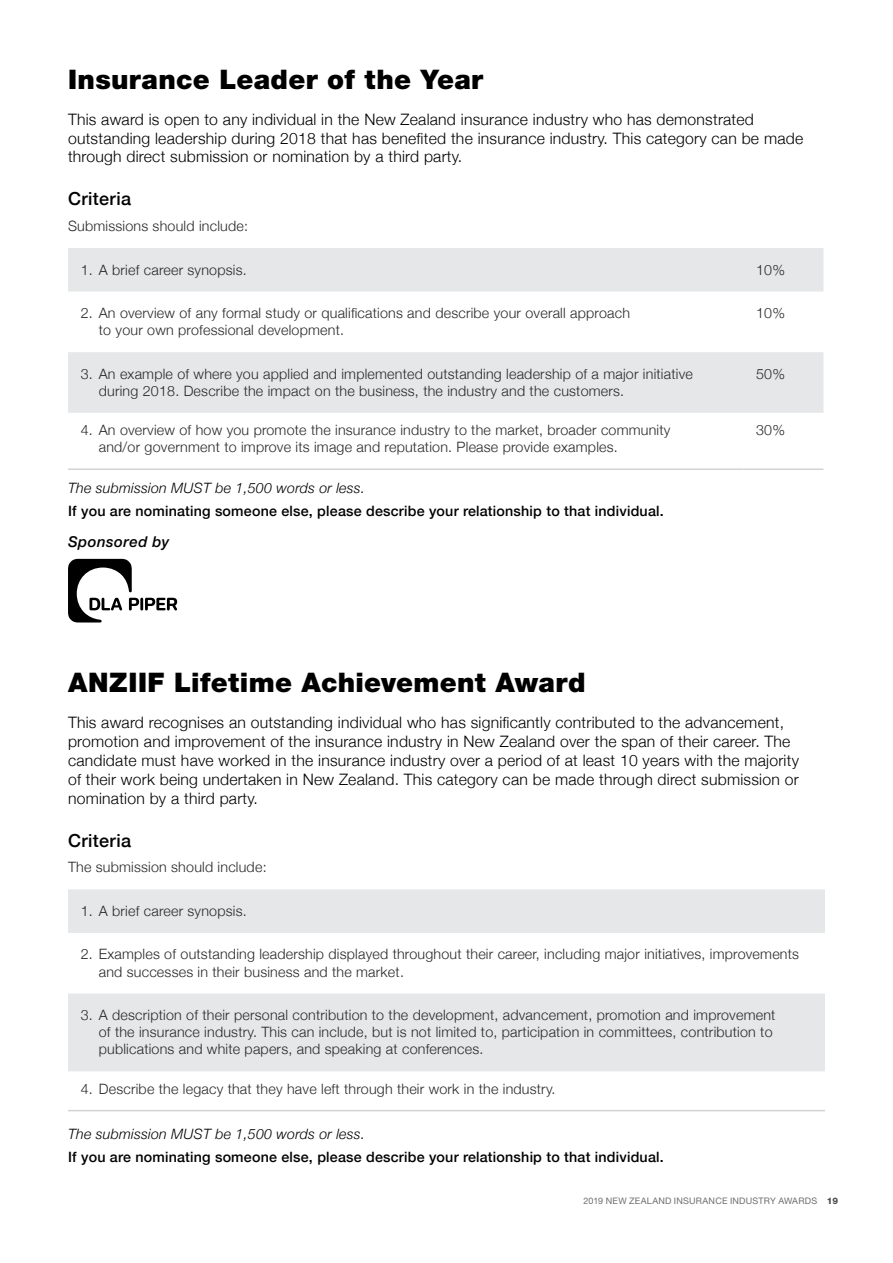
<style>
.page{position:relative;width:893px;height:1263px;background:#fff}
.page>*{position:absolute;margin:0;border:0;box-sizing:border-box;transform-origin:0 0}
.t1{font:900 27px "Helvetica Neue";letter-spacing:.01em;color:#000}
.t2{font:500 18px "Helvetica Neue";letter-spacing:.02em;color:#000}
.t3{font:300 15.75px/18.9px "Helvetica Neue";letter-spacing:.015em;color:#000}
.t4{font:italic 500 15px "Helvetica Neue";letter-spacing:.03em;color:#000}
.t5{font:300 14.25px/17.1px "Helvetica Neue";letter-spacing:.015em;color:#292829}
.t6{font:500 14.25px "Helvetica Neue";letter-spacing:.015em;color:#000}
.t7{font:italic 300 14.25px "Helvetica Neue";letter-spacing:.015em;color:#000}
.t8{font:9px "Helvetica Neue";letter-spacing:.025em;color:#6d6e71}
.s1{font-weight:800;color:#4d4d4f}
</style>
<div class="page">
<svg style="left:68px;top:248px;width:755px;height:165px;fill:#e6e7e8"></svg>
<hr style="left:68px;top:468px;width:675px;height:2px;background:#d1d3d4">
<hr style="left:743px;top:468px;width:80px;height:2px;background:#d1d3d4">
<svg style="left:68px;top:559px;width:109px;height:63px"></svg>
<svg style="left:68px;top:889px;width:757px;height:182px;fill:#e6e7e8"></svg>
<hr style="left:68px;top:1110px;width:757px;height:1px;background:#d1d3d4">
<h1 class="t1" style="left:68px;top:63px;width:417px">Insurance Leader of the Year</h1>
<p class="t3" style="left:68px;top:108px;width:737px">This award is open to any individual in the New Zealand insurance industry who has demonstrated outstanding leadership during 2018 that has benefited the insurance industry. This category can be made through direct submission or nomination by a third party.</p>
<p class="t2" style="left:68px;top:184px;width:65px">Criteria</p>
<p class="t5" style="left:68px;top:216px;width:181px">Submissions should include:</p>
<p class="t5" style="left:81px;top:260px;width:167px">1. A brief career synopsis.</p>
<p class="t5" style="left:756px;top:260px;width:30px">10%</p>
<p class="t5" style="left:99px;top:303px;width:533px;text-indent:-18px">2. An overview of any formal study or qualifications and describe your overall approach to your own professional development.</p>
<p class="t5" style="left:756px;top:303px;width:30px">10%</p>
<p class="t5" style="left:99px;top:364px;width:596px;text-indent:-18px">3. An example of where you applied and implemented outstanding leadership of a major initiative during 2018. Describe the impact on the business, the industry and the customers.</p>
<p class="t5" style="left:756px;top:364px;width:30px">50%</p>
<p class="t5" style="left:99px;top:420px;width:573px;text-indent:-18px">4. An overview of how you promote the insurance industry to the market, broader community and/or government to improve its image and reputation. Please provide examples.</p>
<p class="t5" style="left:756px;top:420px;width:30px">30%</p>
<p class="t7" style="left:68px;top:477px;width:298px">The submission MUST be 1,500 words or less.</p>
<p class="t6" style="left:68px;top:499px;width:597px">If you are nominating someone else, please describe your relationship to that individual.</p>
<p class="t4" style="left:68px;top:532px;width:103px">Sponsored by</p>
<h1 class="t1" style="left:68px;top:667px;width:519px">ANZIIF Lifetime Achievement Award</h1>
<p class="t3" style="left:68px;top:712px;width:732px">This award recognises an outstanding individual who has significantly contributed to the advancement, promotion and improvement of the insurance industry in New Zealand over the span of their career. The candidate must have worked in the insurance industry over a period of at least 10 years with the majority of their work being undertaken in New Zealand. This category can be made through direct submission or nomination by a third party.</p>
<p class="t2" style="left:68px;top:826px;width:65px">Criteria</p>
<p class="t5" style="left:68px;top:858px;width:200px">The submission should include:</p>
<p class="t5" style="left:81px;top:901px;width:167px">1. A brief career synopsis.</p>
<p class="t5" style="left:99px;top:945px;width:702px;text-indent:-18px">2. Examples of outstanding leadership displayed throughout their career, including major initiatives, improvements and successes in their business and the market.</p>
<p class="t5" style="left:99px;top:1005px;width:678px;text-indent:-18px">3. A description of their personal contribution to the development, advancement, promotion and improvement of the insurance industry. This can include, but is not limited to, participation in committees, contribution to publications and white papers, and speaking at conferences.</p>
<p class="t5" style="left:81px;top:1079px;width:476px">4. Describe the legacy that they have left through their work in the industry.</p>
<p class="t7" style="left:68px;top:1122px;width:298px">The submission MUST be 1,500 words or less.</p>
<p class="t6" style="left:68px;top:1145px;width:597px">If you are nominating someone else, please describe your relationship to that individual.</p>
<p class="t8" style="left:583px;top:1195px;width:256px">2019 NEW ZEALAND INSURANCE INDUSTRY AWARDS <span class="s1">19</span></p>
</div>
